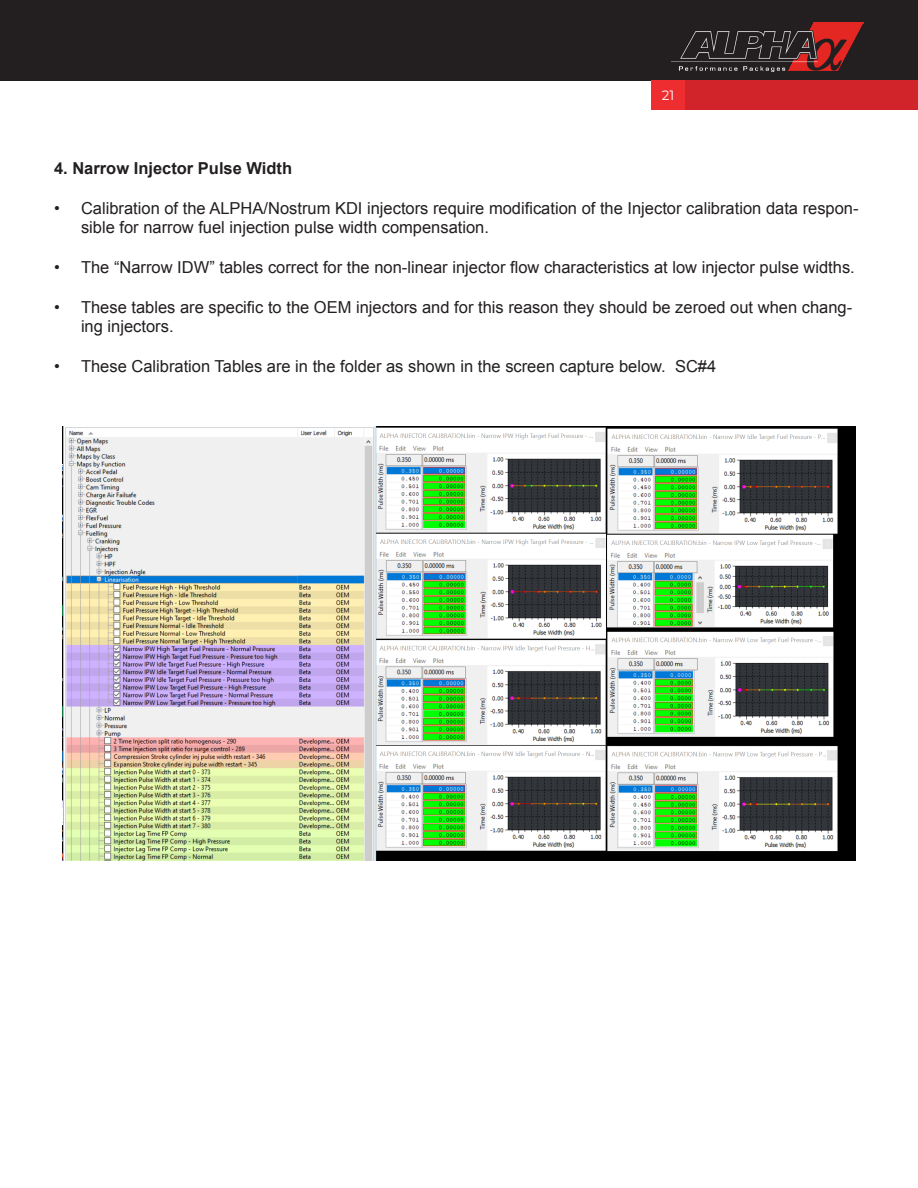
<style>
.page{position:relative;width:918px;height:1188px;background:#fff}
.page>*{position:absolute;margin:0;border:0;box-sizing:border-box;transform-origin:0 0}
.t1{font:16.5px/19.8px "Arial";color:#231f20}
.t2{font:700 16.5px "Arial";color:#231f20}
.t3{font:13.5px "Montserrat";color:#fff}
</style>
<div class="page">
<hr style="left:0;top:80px;width:1px;height:30px;background:#d1232a">
<div style="left:0;top:0;width:918px;height:80px;background:#231f20"></div>
<div style="left:652px;top:80px;width:266px;height:30px;background:#d1232a"></div>
<div style="left:651px;top:80px;width:34px;height:30px;background:#ee2d30"></div>
<img style="left:672px;top:23px;width:192px;height:49px">
<img style="left:62px;top:427px;width:794px;height:434px">
<p class="t3" style="left:662px;top:86px;width:14px">21</p>
<p class="t2" style="left:54px;top:157px;width:240px">4. Narrow Injector Pulse Width</p>
<p class="t1" style="left:81px;top:198px;width:779px;text-indent:-27px">• Calibration of the ALPHA/Nostrum KDI injectors require modification of the Injector calibration data respon&shy;sible for narrow fuel injection pulse width compensation.</p>
<p class="t1" style="left:54px;top:257px;width:802px">• The “Narrow IDW” tables correct for the non-linear injector flow characteristics at low injector pulse widths.</p>
<p class="t1" style="left:81px;top:297px;width:773px;text-indent:-27px">• These tables are specific to the OEM injectors and for this reason they should be zeroed out when chang&shy;ing injectors.</p>
<p class="t1" style="left:54px;top:356px;width:664px">• These Calibration Tables are in the folder as shown in the screen capture below. SC#4</p>
</div>
